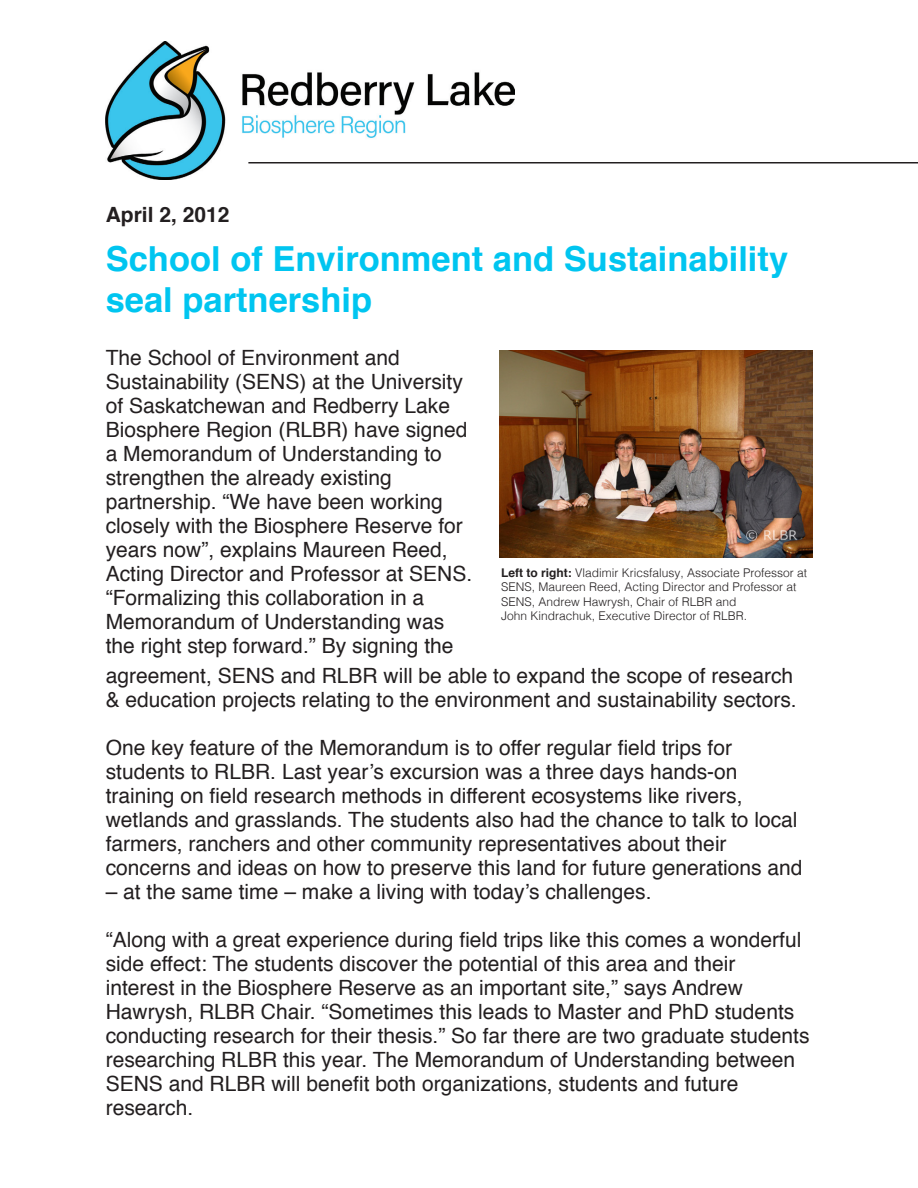
<style>
.page{position:relative;width:918px;height:1188px;background:#fff}
.page>*{position:absolute;margin:0;border:0;box-sizing:border-box;transform-origin:0 0}
.t1{font:700 34.5px/41.4px "Helvetica";color:#00c5f0}
.t2{font:21px/24px "Helvetica";color:#231f20}
.t3{font:700 21px "Helvetica";color:#231f20}
.t4{font:300 12px/14.4px "Helvetica";color:#231f20}
.s1{font-weight:700}
</style>
<div class="page">
<img style="left:500px;top:351px;width:313px;height:206px">
<img style="left:106px;top:41px;width:408px;height:138px">
<hr style="left:248px;top:162px;width:670px;height:2px;background:#231f20">
<p class="t3" style="left:106px;top:197px;width:125px">April 2, 2012</p>
<p class="t1" style="left:106px;top:238px;width:684px">School of Environment and Sustainability seal partnership</p>
<p class="t2" style="left:106px;top:347px;width:368px">The School of Environment and Sustainability (SENS) at the University of Saskatchewan and Redberry Lake Biosphere Region (RLBR) have signed a Memorandum of Understanding to strengthen the already existing partnership. “We have been working closely with the Biosphere Reserve for years now”, explains Maureen Reed, Acting Director and Professor at SENS. “Formalizing this collaboration in a Memorandum of Understanding was the right step forward.” By signing the</p>
<p class="t4" style="left:501px;top:565px;width:308px"><span class="s1">Left to right:</span> Vladimir Kricsfalusy, Associate Professor at SENS, Maureen Reed, Acting Director and Professor at SENS, Andrew Hawrysh, Chair of RLBR and<br>John Kindrachuk, Executive Director of RLBR.</p>
<p class="t2" style="left:106px;top:665px;width:692px">agreement, SENS and RLBR will be able to expand the scope of research &amp; education projects relating to the environment and sustainability sectors.</p>
<p class="t2" style="left:106px;top:737px;width:698px">One key feature of the Memorandum is to offer regular field trips for students to RLBR. Last year’s excursion was a three days hands-on training on field research methods in different ecosystems like rivers, wetlands and grasslands. The students also had the chance to talk to local farmers, ranchers and other community representatives about their concerns and ideas on how to preserve this land for future generations and</p>
<p class="t2" style="left:106px;top:881px;width:547px">– at the same time – make a living with today’s challenges.</p>
<p class="t2" style="left:106px;top:929px;width:705px">“Along with a great experience during field trips like this comes a wonderful side effect: The students discover the potential of this area and their<br>interest in the Biosphere Reserve as an important site,” says Andrew Hawrysh, RLBR Chair. “Sometimes this leads to Master and PhD students conducting research for their thesis.” So far there are two graduate students researching RLBR this year. The Memorandum of Understanding between SENS and RLBR will benefit both organizations, students and future research.</p>
</div>
